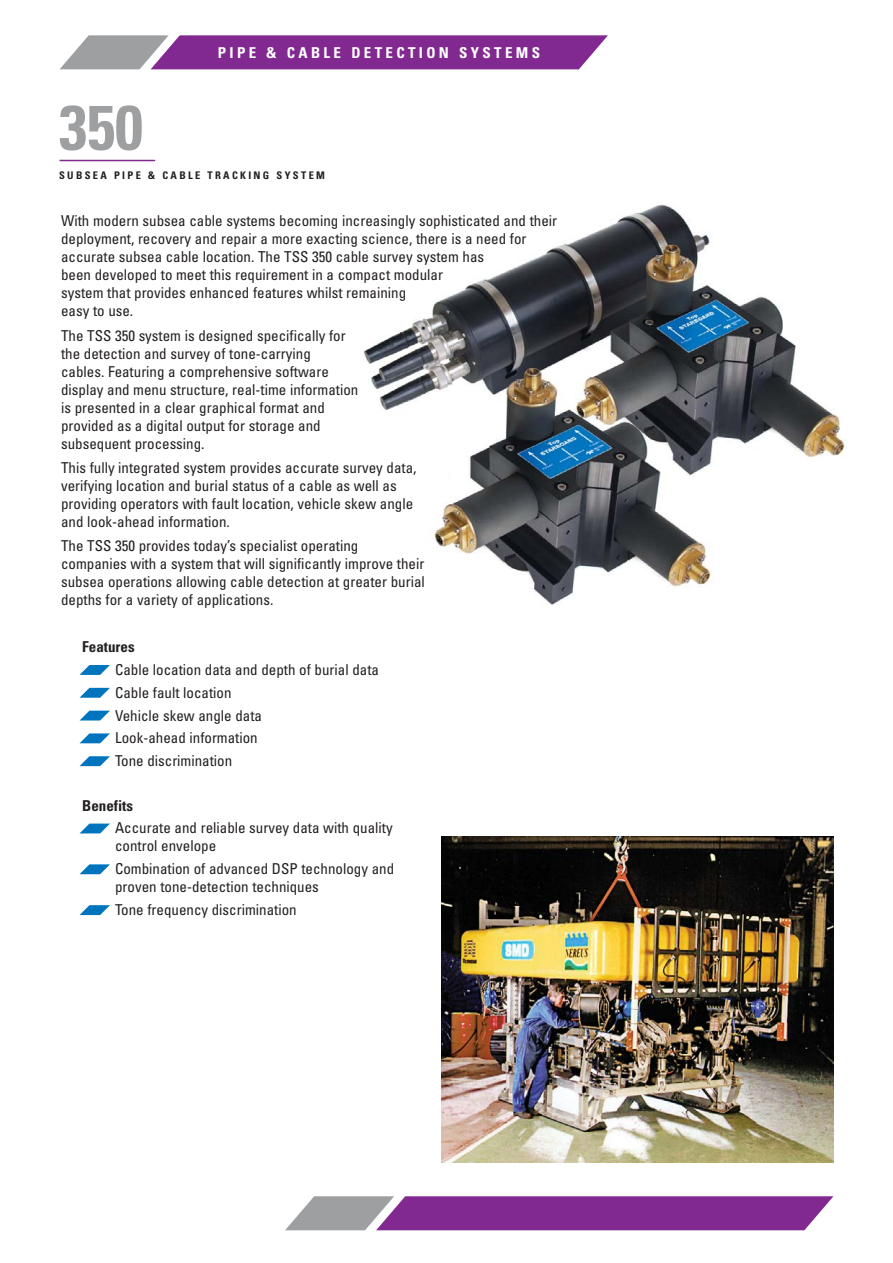
<style>
.page{position:relative;width:893px;height:1263px;background:#fff}
.page>*{position:absolute;margin:0;border:0;box-sizing:border-box;transform-origin:0 0}
.t1{font:700 condensed 63px "Univers";color:#9d9fa1}
.t2{font:condensed 15px/18px "Univers";color:#231f20}
.t3{font:700 condensed 15px "Univers";letter-spacing:.22em;color:#fff}
.t4{font:700 condensed 15px "Univers";color:#231f20}
.t5{font:700 condensed 10.5px "Univers";letter-spacing:.22em;color:#231f20}
</style>
<div class="page">
<svg style="left:80px;top:905px;width:30px;height:10px"></svg>
<svg style="left:80px;top:864px;width:30px;height:10px"></svg>
<svg style="left:80px;top:823px;width:30px;height:10px"></svg>
<svg style="left:80px;top:756px;width:30px;height:10px"></svg>
<svg style="left:80px;top:733px;width:30px;height:10px"></svg>
<svg style="left:80px;top:711px;width:30px;height:9px"></svg>
<svg style="left:80px;top:688px;width:30px;height:10px"></svg>
<svg style="left:80px;top:665px;width:30px;height:10px"></svg>
<img style="left:364px;top:204px;width:481px;height:401px">
<img style="left:441px;top:837px;width:392px;height:325px">
<hr style="left:60px;top:160px;width:95px;height:1px;background:#812990">
<svg style="left:60px;top:35px;width:548px;height:34px;background:#8f4b9b"></svg>
<svg style="left:285px;top:1196px;width:548px;height:34px;background:#8f4b9b"></svg>
<h1 class="t1" style="left:59px;top:104px;width:85px">350</h1>
<p class="t3" style="left:218px;top:47px;width:324px">PIPE &amp; CABLE DETECTION SYSTEMS</p>
<p class="t5" style="left:59px;top:172px;width:267px">SUBSEA PIPE &amp; CABLE TRACKING SYSTEM</p>
<p class="t2" style="left:61px;top:213px;width:498px">With modern subsea cable systems becoming increasingly sophisticated and their deployment, recovery and repair a more exacting science, there is a need for accurate subsea cable location. The TSS 350 cable survey system has<br>been developed to meet this requirement in a compact modular<br>system that provides enhanced features whilst remaining<br>easy to use.</p>
<p class="t2" style="left:61px;top:328px;width:299px">The TSS 350 system is designed specifically for the detection and survey of tone-carrying<br>cables. Featuring a comprehensive software display and menu structure, real-time information is presented in a clear graphical format and provided as a digital output for storage and subsequent processing.</p>
<p class="t2" style="left:61px;top:460px;width:357px">This fully integrated system provides accurate survey data, verifying location and burial status of a cable as well as providing operators with fault location, vehicle skew angle and look-ahead information.</p>
<p class="t2" style="left:61px;top:538px;width:365px">The TSS 350 provides today’s specialist operating companies with a system that will significantly improve their subsea operations allowing cable detection at greater burial depths for a variety of applications.</p>
<p class="t4" style="left:82px;top:641px;width:54px">Features</p>
<p class="t2" style="left:115px;top:659px;width:265px;line-height:22.8px">Cable location data and depth of burial data<br>Cable fault location<br>Vehicle skew angle data<br>Look-ahead information<br>Tone discrimination</p>
<p class="t4" style="left:82px;top:800px;width:52px">Benefits</p>
<p class="t2" style="left:115px;top:820px;width:279px">Accurate and reliable survey data with quality control envelope</p>
<p class="t2" style="left:115px;top:861px;width:281px">Combination of advanced DSP technology and proven tone-detection techniques</p>
<p class="t2" style="left:115px;top:902px;width:183px">Tone frequency discrimination</p>
</div>
